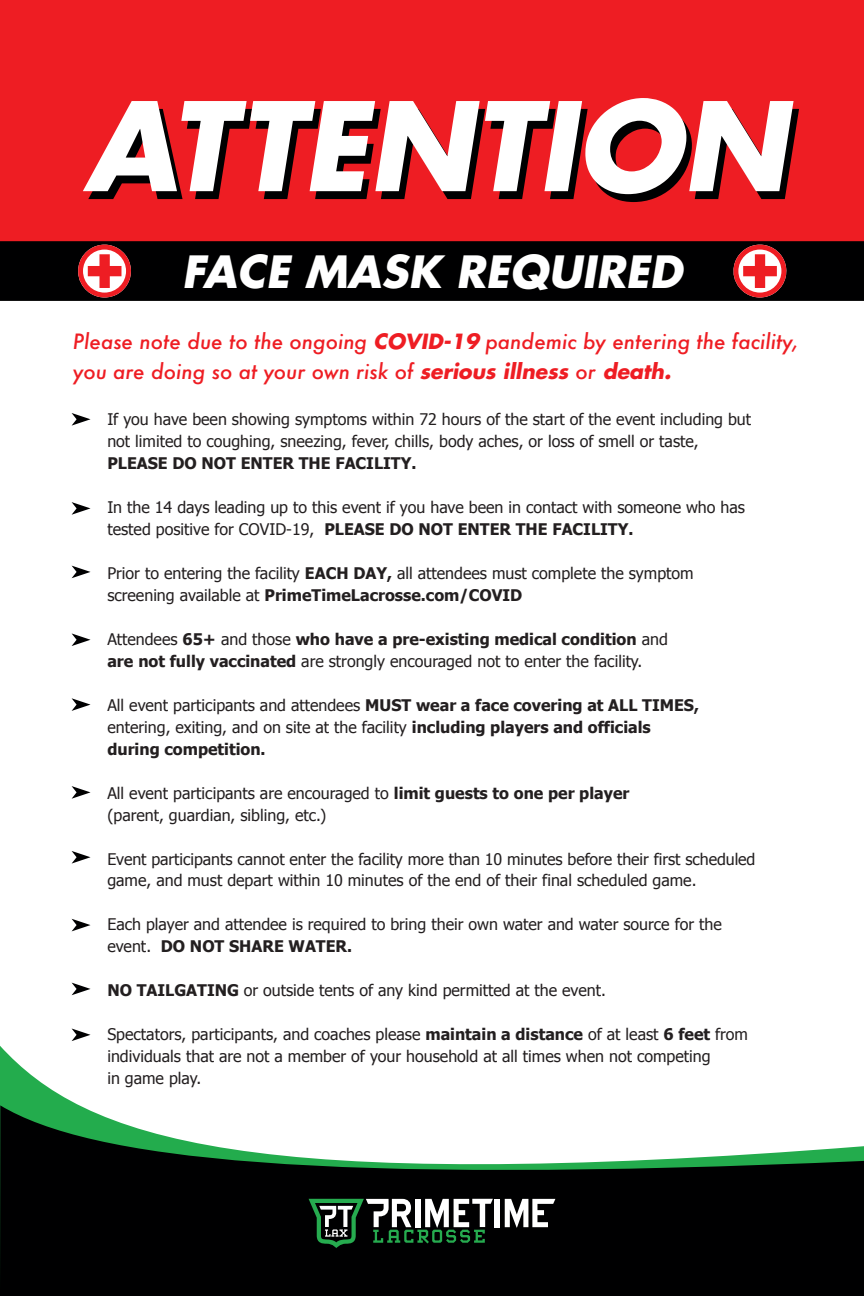
<style>
.page{position:relative;width:864px;height:1296px;background:#fff}
.page>*{position:absolute;margin:0;border:0;box-sizing:border-box;transform-origin:0 0}
.t1{font:italic 700 119.6px "Futura";color:#000001}
.t2{font:italic 700 43.5px "Futura";color:#fff}
.t3{font:italic 500 20.5px/30px "Futura";color:#ee1d23}
.t4{font:16px/21.9px "Tahoma";color:#231f20}
.t5{font:700 16px/21.9px "Tahoma";color:#231f20}
.s1{color:#fff}
.s2{font-weight:700}
.s3{font-weight:400}
</style>
<div class="page">
<div style="left:0;top:0;width:864px;height:273px;background:#ee1d23"></div>
<svg style="left:0;top:1046px;width:79px;height:59px"></svg>
<svg style="left:0;top:1105px;width:864px;height:191px;fill:#000001"></svg>
<div style="left:0;top:241px;width:864px;height:60px;background:#000001"></div>
<svg style="left:77px;top:245px;width:54px;height:52px"></svg>
<svg style="left:732px;top:245px;width:55px;height:52px"></svg>
<svg style="left:72px;top:413px;width:19px;height:13px"></svg>
<svg style="left:72px;top:502px;width:19px;height:13px"></svg>
<svg style="left:72px;top:566px;width:19px;height:12px"></svg>
<svg style="left:72px;top:633px;width:19px;height:13px"></svg>
<svg style="left:72px;top:698px;width:19px;height:13px"></svg>
<svg style="left:72px;top:786px;width:19px;height:13px"></svg>
<svg style="left:72px;top:851px;width:19px;height:13px"></svg>
<svg style="left:72px;top:919px;width:19px;height:12px"></svg>
<svg style="left:72px;top:983px;width:19px;height:12px"></svg>
<svg style="left:72px;top:1029px;width:19px;height:12px"></svg>
<div style="left:495px;top:1199px;width:5px;height:28px;background:#fff"></div>
<svg style="left:505px;top:1199px;width:50px;height:29px"></svg>
<svg style="left:309px;top:1199px;width:184px;height:49px"></svg>
<h1 class="t1" style="left:83px;top:75px;width:711px"><span class="s1">AT</span>TENTION</h1>
<h2 class="t2" style="left:182px;top:243px;width:502px">FACE MASK REQUIRED</h2>
<p class="t3" style="left:73px;top:326px;width:728px">Please note due to the ongoing <span class="s2">COVID-19</span> pandemic by entering the facility, you are doing so at your own risk of <span class="s2">serious illness</span> or <span class="s2">death.</span></p>
<p class="t4" style="left:107px;top:408px;width:645px">If you have been showing symptoms within 72 hours of the start of the event including but not limited to coughing, sneezing, fever, chills, body aches, or loss of smell or taste,</p>
<p class="t5" style="left:107px;top:452px;width:311px">PLEASE DO NOT ENTER THE FACILITY.</p>
<p class="t4" style="left:107px;top:496px;width:639px">In the 14 days leading up to this event if you have been in contact with someone who has tested positive for COVID-19, <span class="s2">PLEASE DO NOT ENTER THE FACILITY.</span></p>
<p class="t4" style="left:107px;top:562px;width:588px">Prior to entering the facility <span class="s2">EACH DAY,</span> all attendees must complete the symptom screening available at <span class="s2">PrimeTimeLacrosse.com/COVID</span></p>
<p class="t4" style="left:107px;top:627px;width:562px">Attendees <span class="s2">65+</span> and those <span class="s2">who have a pre-existing medical condition</span> and <span class="s2">are not fully vaccinated</span> are strongly encouraged not to enter the facility.</p>
<p class="t5" style="left:107px;top:693px;width:593px"><span class="s3">All event participants and attendees</span> MUST wear a face covering at ALL TIMES, <span class="s3">entering, exiting, and on site at the facility</span> including players and officials during competition.</p>
<p class="t4" style="left:107px;top:781px;width:524px">All event participants are encouraged to <span class="s2">limit guests to one per player </span>(parent, guardian, sibling, etc.)</p>
<p class="t4" style="left:107px;top:847px;width:650px">Event participants cannot enter the facility more than 10 minutes before their first scheduled game, and must depart within 10 minutes of the end of their final scheduled game.</p>
<p class="t4" style="left:107px;top:913px;width:616px">Each player and attendee is required to bring their own water and water source for the event. <span class="s2">DO NOT SHARE WATER.</span></p>
<p class="t4" style="left:107px;top:979px;width:500px"><span class="s2">NO TAILGATING</span> or outside tents of any kind permitted at the event.</p>
<p class="t4" style="left:107px;top:1023px;width:642px">Spectators, participants, and coaches please <span class="s2">maintain a distance</span> of at least <span class="s2">6 feet</span> from individuals that are not a member of your household at all times when not competing<br>in game play.</p>
</div>
